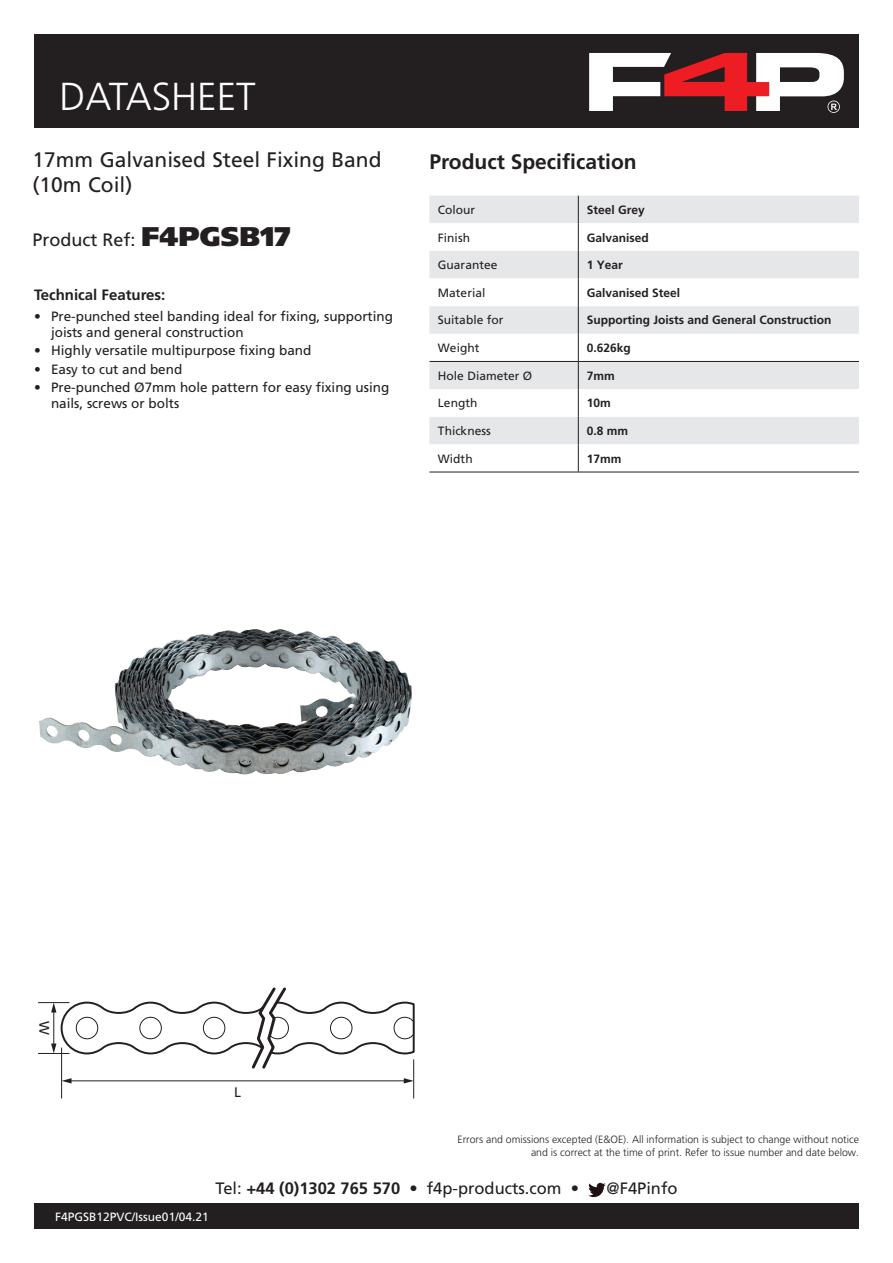
<style>
.page{position:relative;width:893px;height:1263px;background:#fff}
.page>*{position:absolute;margin:0;border:0;box-sizing:border-box;transform-origin:0 0}
.t1{font:300 39px "Frutiger LT Std";color:#fff}
.t2{font:21px "Frutiger LT Std";color:#231f20}
.t3{font:700 21px "Frutiger LT Std";color:#231f20}
.t4{font:18px "Frutiger LT Std";color:#231f20}
.t5{font:16.5px "Frutiger LT Std";color:#231f20}
.t6{font:700 15px "Frutiger LT Std";color:#231f20}
.t7{font:13.8px "Frutiger LT Std";color:#231f20}
.t8{font:13.5px/16.2px "Frutiger LT Std";color:#231f20}
.t9{font:700 12px "Frutiger LT Std";color:#231f20}
.t10{font:12px "Frutiger LT Std";color:#231f20}
.t11{font:12px "Frutiger LT Std";color:#fff}
.t12{font:300 10.5px/12.6px "Frutiger LT Std";color:#231f20;text-align:right}
.s1{font-weight:900;font-size:27px}
.s2{font-weight:700}
</style>
<div class="page">
<div style="left:34px;top:1203px;width:825px;height:26px;background:#231f20"></div>
<div style="left:34px;top:34px;width:825px;height:94px;background:#231f20"></div>
<svg style="left:589px;top:53px;width:255px;height:60px"></svg>
<img style="left:39px;top:629px;width:373px;height:146px">
<hr style="left:61px;top:1047px;width:1px;height:51px;background:#231f20">
<hr style="left:413px;top:1059px;width:1px;height:39px;background:#231f20">
<hr style="left:70px;top:1080px;width:336px;height:1px;background:#231f20">
<svg style="left:404px;top:1078px;width:10px;height:5px"></svg>
<svg style="left:62px;top:1078px;width:10px;height:5px"></svg>
<hr style="left:38px;top:1053px;width:31px;height:1px;background:#231f20">
<hr style="left:38px;top:1002px;width:31px;height:1px;background:#231f20">
<svg style="left:51px;top:987px;width:364px;height:84px"></svg>
<div style="left:429px;top:196px;width:430px;height:27px;background:#e6e7e9"></div>
<svg style="left:429px;top:223px;width:430px;height:249px"></svg>
<hr style="left:429px;top:361px;width:149px;height:1px;background:#231f20">
<hr style="left:578px;top:361px;width:281px;height:1px;background:#231f20">
<hr style="left:429px;top:472px;width:149px;height:1px;background:#231f20">
<hr style="left:578px;top:472px;width:281px;height:1px;background:#231f20">
<svg style="left:578px;top:196px;width:1px;height:276px"></svg>
<svg style="left:588px;top:1183px;width:18px;height:14px"></svg>
<h1 class="t1" style="left:60px;top:75px;width:198px">DATASHEET</h1>
<h2 class="t2" style="left:33px;top:147px;width:350px">17mm Galvanised Steel Fixing Band</h2>
<h2 class="t3" style="left:429px;top:149px;width:209px">Product Specification</h2>
<h2 class="t2" style="left:33px;top:172px;width:101px">(10m Coil)</h2>
<h3 class="t4" style="left:33px;top:229px;width:259px">Product Ref: <span class="s1">F4PGSB17</span></h3>
<p class="t10" style="left:438px;top:203px;width:39px">Colour</p>
<p class="t9" style="left:587px;top:203px;width:60px">Steel Grey</p>
<p class="t10" style="left:438px;top:230px;width:34px">Finish</p>
<p class="t9" style="left:587px;top:230px;width:64px">Galvanised</p>
<p class="t10" style="left:438px;top:258px;width:61px">Guarantee</p>
<p class="t9" style="left:587px;top:258px;width:38px">1 Year</p>
<p class="t10" style="left:438px;top:286px;width:49px">Material</p>
<p class="t9" style="left:587px;top:286px;width:95px">Galvanised Steel</p>
<p class="t10" style="left:438px;top:313px;width:67px">Suitable for</p>
<p class="t9" style="left:587px;top:313px;width:246px">Supporting Joists and General Construction</p>
<p class="t10" style="left:438px;top:341px;width:43px">Weight</p>
<p class="t9" style="left:587px;top:341px;width:46px">0.626kg</p>
<p class="t10" style="left:438px;top:369px;width:96px">Hole Diameter Ø</p>
<p class="t9" style="left:587px;top:369px;width:30px">7mm</p>
<p class="t10" style="left:438px;top:396px;width:41px">Length</p>
<p class="t9" style="left:587px;top:396px;width:26px">10m</p>
<p class="t10" style="left:438px;top:424px;width:54px">Thickness</p>
<p class="t9" style="left:587px;top:424px;width:43px">0.8 mm</p>
<p class="t10" style="left:438px;top:451px;width:36px">Width</p>
<p class="t9" style="left:587px;top:451px;width:36px">17mm</p>
<p class="t6" style="left:34px;top:286px;width:133px">Technical Features:</p>
<p class="t8" style="left:51px;top:308px;width:344px;text-indent:-17px">• Pre-punched steel banding ideal for fixing, supporting joists and general construction</p>
<p class="t8" style="left:34px;top:343px;width:279px">• Highly versatile multipurpose fixing band</p>
<p class="t8" style="left:34px;top:361px;width:150px">• Easy to cut and bend</p>
<p class="t8" style="left:51px;top:379px;width:340px;text-indent:-17px">• Pre-punched Ø7mm hole pattern for easy fixing using nails, screws or bolts</p>
<p class="t7" style="left:52px;top:1021px;width:15px;rotate:90deg">W</p>
<p class="t7" style="left:234px;top:1084px;width:8px">L</p>
<p class="t12" style="left:458px;top:1133px;width:403px">Errors and omissions excepted (E&amp;OE). All information is subject to change without notice and is correct at the time of print. Refer to issue number and date below.</p>
<p class="t11" style="left:55px;top:1210px;width:155px">F4PGSB12PVC/Issue01/04.21</p>
<p class="t5" style="left:215px;top:1179px;width:365px">Tel: <span class="s2">+44 (0)1302 765 570</span> • f4p-products.com •</p>
<p class="t5" style="left:607px;top:1179px;width:72px">@F4Pinfo</p>
</div>
